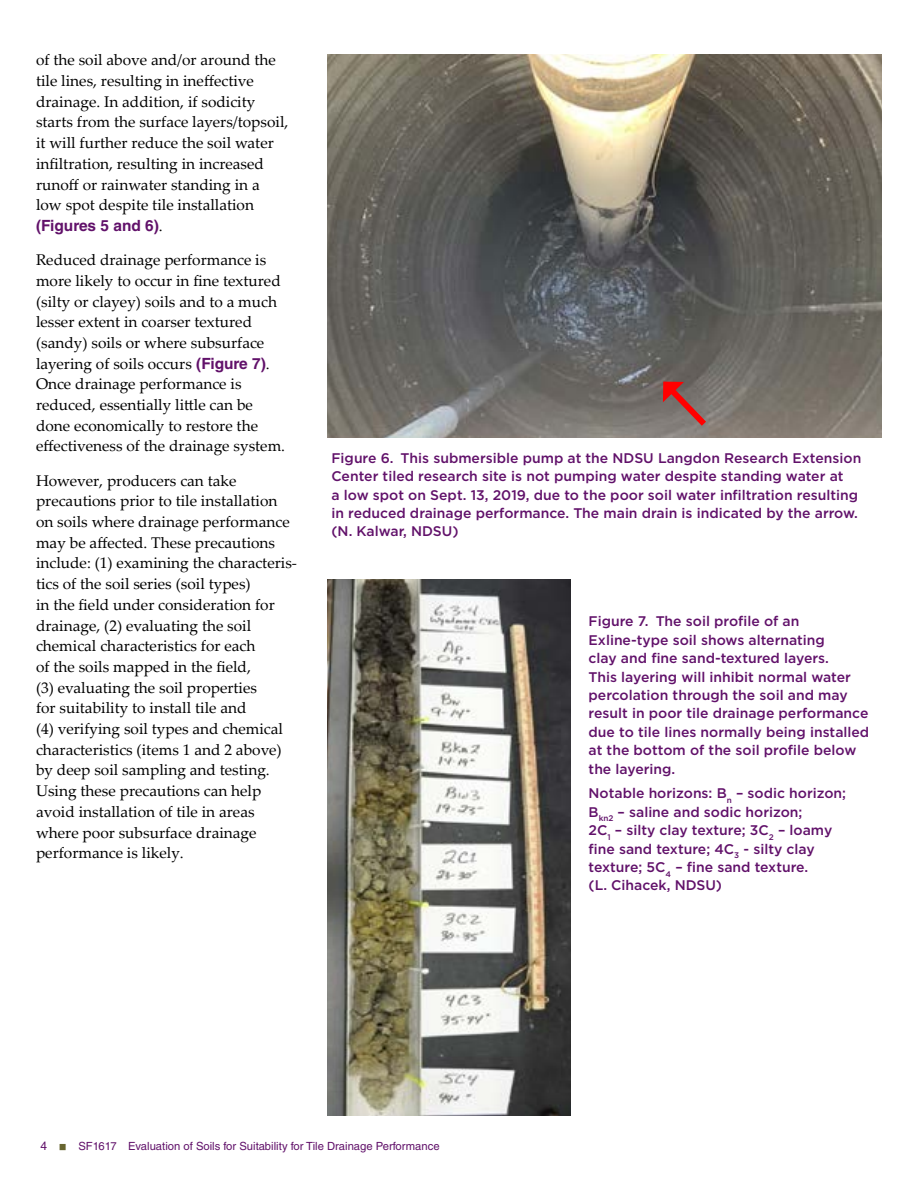
<style>
.page{position:relative;width:918px;height:1188px;background:#fff}
.page>*{position:absolute;margin:0;border:0;box-sizing:border-box;transform-origin:0 0}
.t1{font:15.45px/20.7px "Palatino Linotype";color:#000}
.t2{font:700 15.45px "Helvetica LT Std";color:#61116a}
.t3{font:500 13.95px/18.5px "Gotham";color:#61116a}
.t4{font:12px "Helvetica LT Std";color:#61116a}
.t5{font:11.25px "Helvetica LT Std";color:#61116a}
.s1{font-family:"Palatino Linotype";font-weight:400;color:#000}
.s2{font-family:"Helvetica LT Std";font-weight:700;color:#61116a}
</style>
<div class="page">
<img style="left:327px;top:54px;width:555px;height:384px">
<img style="left:327px;top:579px;width:244px;height:537px">
<svg style="left:663px;top:382px;width:44px;height:44px;background:#78736f"></svg>
<p class="t1" style="left:36px;top:49px;width:254px">of the soil above and/or around the tile lines, resulting in ineffective drainage. In addition, if sodicity starts from the surface layers/topsoil, it will further reduce the soil water infiltration, resulting in increased runoff or rainwater standing in a low spot despite tile installation</p>
<p class="t2" style="left:36px;top:216px;width:128px">(Figures 5 and 6)<span class="s1">.</span></p>
<p class="t1" style="left:36px;top:249px;width:251px">Reduced drainage performance is more likely to occur in fine textured (silty or clayey) soils and to a much lesser extent in coarser textured (sandy) soils or where subsurface layering of soils occurs <span class="s2">(Figure 7)</span>.<br>Once drainage performance is reduced, essentially little can be done economically to restore the effectiveness of the drainage system.</p>
<p class="t1" style="left:36px;top:469px;width:263px">However, producers can take precautions prior to tile installation on soils where drainage performance may be affected. These precautions include: (1) examining the characteris&shy;tics of the soil series (soil types)<br>in the field under consideration for drainage, (2) evaluating the soil chemical characteristics for each<br>of the soils mapped in the field,<br>(3) evaluating the soil properties<br>for suitability to install tile and<br>(4) verifying soil types and chemical characteristics (items 1 and 2 above) by deep soil sampling and testing.<br>Using these precautions can help avoid installation of tile in areas where poor subsurface drainage performance is likely.</p>
<p class="t3" style="left:332px;top:448px;width:531px">Figure 6. This submersible pump at the NDSU Langdon Research Extension Center tiled research site is not pumping water despite standing water at<br>a low spot on Sept. 13, 2019, due to the poor soil water infiltration resulting in reduced drainage performance. The main drain is indicated by the arrow. (N. Kalwar, NDSU)</p>
<p class="t3" style="left:589px;top:612px;width:282px">Figure 7. The soil profile of an Exline-type soil shows alternating<br>clay and fine sand-textured layers.<br>This layering will inhibit normal water percolation through the soil and may result in poor tile drainage performance due to tile lines normally being installed at the bottom of the soil profile below the layering.</p>
<p class="t3" style="left:589px;top:784px;width:259px">Notable horizons: B<sub>n</sub> – sodic horizon;<br>B<sub>kn2</sub> – saline and sodic horizon;<br>2C<sub>1</sub> – silty clay texture; 3C<sub>2</sub> – loamy fine sand texture; 4C<sub>3</sub> - silty clay texture; 5C<sub>4</sub> – fine sand texture.<br>(L. Cihacek, NDSU)</p>
<p class="t4" style="left:40px;top:1139px;width:8px">4</p>
<p class="t5" style="left:78px;top:1140px;width:363px">SF1617 Evaluation of Soils for Suitability for Tile Drainage Performance</p>
</div>
